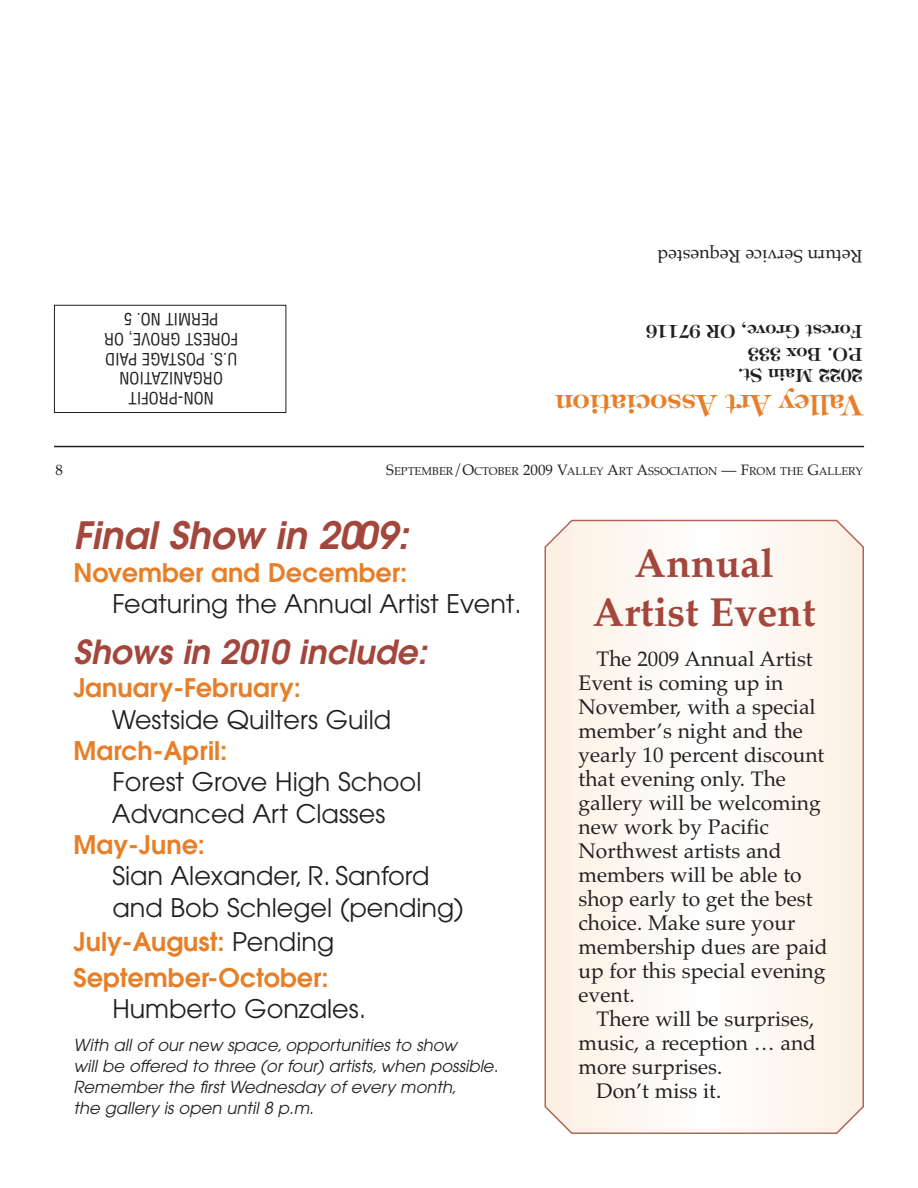
<style>
.page{position:relative;width:918px;height:1188px;background:#fff}
.page>*{position:absolute;margin:0;border:0;box-sizing:border-box;transform-origin:0 0}
.t1{font:700 40.5px/49.3px "Palatino";color:#a3473d;text-align:center}
.t2{font:italic 600 37.5px "Avant Garde";color:#a3473d}
.t3{font:italic 600 33px "Avant Garde";color:#a3473d}
.t4{font:600 28.5px "Tiffany";color:#e77f28}
.t5{font:25.5px/31.3px "Avant Garde";color:#231f20}
.t6{font:600 25.5px/36px "Avant Garde";color:#e77f28}
.t7{font:21px/24px "Palatino";color:#231f20}
.t8{font:600 18px/21.6px "Tiffany";color:#231f20;text-align:center}
.t9{font:18px "Palatino";color:#231f20}
.t10{font:italic 16.5px/21px "Avant Garde";color:#231f20}
.t11{font:condensed 16.5px/19.8px "Helvetica";color:#231f20;text-align:center}
.t12{font:15px "Palatino";color:#231f20}
.t13{font:11.25px "Palatino";color:#231f20}
.s1{font-size:15px}
.s2{font-weight:400;color:#231f20}
</style>
<div class="page">
<svg style="left:544px;top:520px;width:320px;height:614px"></svg>
<hr style="left:54px;top:446px;width:810px;height:1px;background:#231f20">
<div style="left:54px;top:305px;width:232px;height:108px;border:1px solid #231f20"></div>
<p class="t11" style="left:238px;top:407px;width:136px;rotate:-180deg">NON-PROFIT<br>ORGANIZATION<br>U.S. POSTAGE PAID<br>FOREST GROVE, OR<br>PERMIT NO. 5</p>
<p class="t9" style="left:863px;top:263px;width:207px;rotate:-180deg">Return Service Requested</p>
<p class="t8" style="left:863px;top:364px;width:218px;line-height:22.4px;text-align:left;rotate:-180deg">P<br>Forest Grove, OR 97116</p>
<p class="t8" style="left:863px;top:385px;width:126px;rotate:-180deg">2022 Main St. .O. Box 333</p>
<h3 class="t4" style="left:863px;top:417px;width:309px;rotate:-180deg">Valley Art Association</h3>
<p class="t12" style="left:56px;top:464px;width:9px">8</p>
<p class="t13" style="left:386px;top:467px;width:478px"><span class="s1">S</span>EPTEMBER<span class="s1">/O</span>CTOBER <span class="s1">2009 V</span>ALLEY <span class="s1">A</span>RT <span class="s1">A</span>SSOCIATION <span class="s1">— F</span>ROM THE <span class="s1">G</span>ALLERY</p>
<h2 class="t2" style="left:74px;top:521px;width:336px">Final Show in 2009:</h2>
<p class="t6" style="left:74px;top:557px;width:335px">November and December:</p>
<p class="t5" style="left:112px;top:591px;width:411px">Featuring the Annual Artist Event.</p>
<h3 class="t3" style="left:74px;top:640px;width:355px">Shows in 2010 include:</h3>
<p class="t6" style="left:74px;top:672px;width:229px">January-February:</p>
<p class="t5" style="left:112px;top:706px;width:281px">Westside Quilters Guild</p>
<p class="t6" style="left:74px;top:735px;width:155px">March-April:</p>
<p class="t5" style="left:112px;top:769px;width:311px">Forest Grove High School<br>Advanced Art Classes</p>
<p class="t6" style="left:74px;top:829px;width:133px">May-June:</p>
<p class="t5" style="left:112px;top:863px;width:353px">Sian Alexander, R. Sanford and Bob Schlegel (pending)</p>
<p class="t6" style="left:74px;top:926px;width:262px">July-August: <span class="s2">Pending<br></span>September-October:</p>
<p class="t5" style="left:112px;top:996px;width:255px">Humberto Gonzales.</p>
<p class="t10" style="left:74px;top:1036px;width:426px">With all of our new space, opportunities to show<br>will be offered to three (or four) artists, when possible.<br>Remember the first Wednesday of every month,<br>the gallery is open until 8 p.m.</p>
<h1 class="t1" style="left:593px;top:543px;width:224px">Annual<br>Artist Event</h1>
<p class="t7" style="left:579px;top:649px;width:251px;text-indent:18px">The 2009 Annual Artist<br>Event is coming up in<br>November, with a special member’s night and the yearly 10 percent discount that evening only. The gallery will be welcoming new work by Pacific<br>Northwest artists and members will be able to shop early to get the best choice. Make sure your membership dues are paid up for this special evening event.</p>
<p class="t7" style="left:597px;top:1009px;width:219px">There will be surprises,</p>
<p class="t7" style="left:579px;top:1033px;width:239px">music, a reception … and</p>
<p class="t7" style="left:579px;top:1057px;width:145px">more surprises.</p>
<p class="t7" style="left:597px;top:1081px;width:126px">Don’t miss it.</p>
</div>
